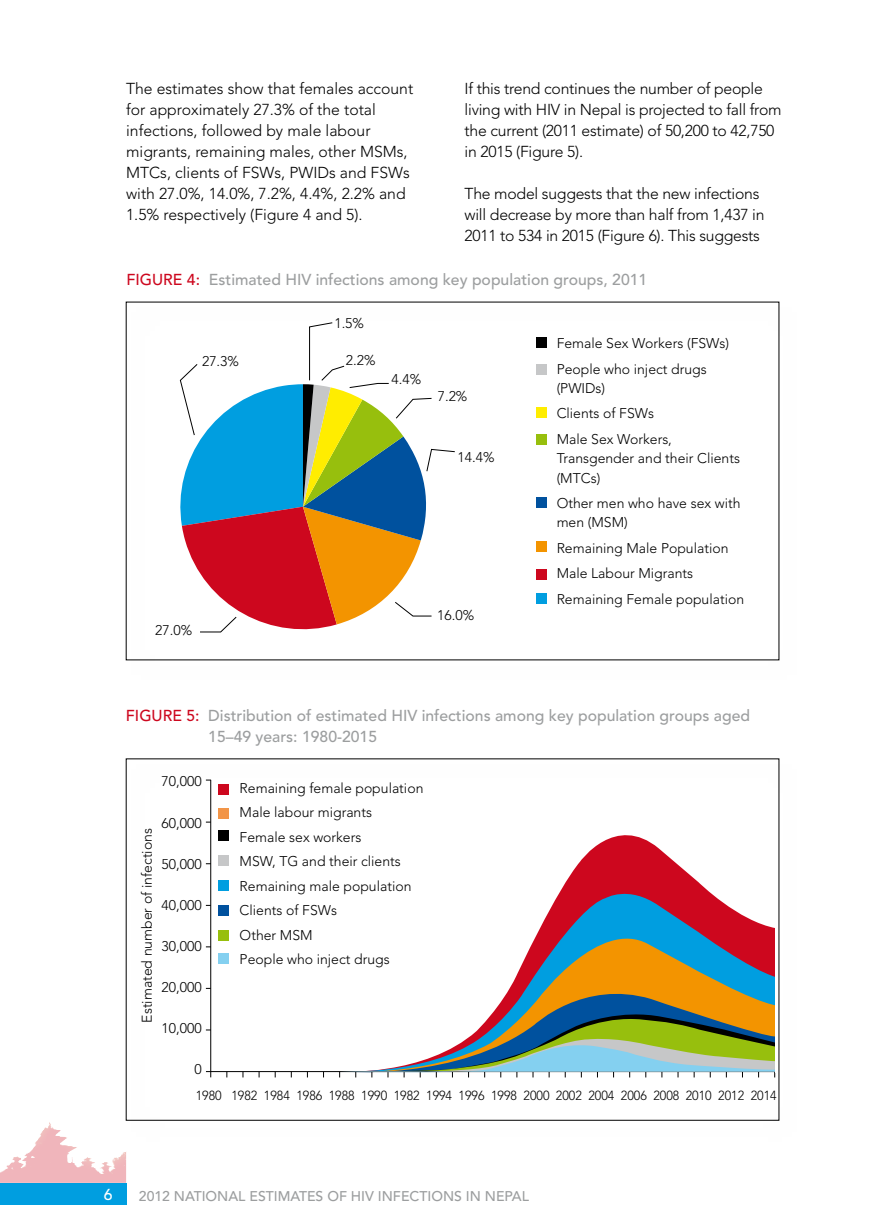
<style>
.page{position:relative;width:874px;height:1216px;background:#fff}
.page>*{position:absolute;margin:0;border:0;box-sizing:border-box;transform-origin:0 0}
.t1{font:300 15.75px/21px "Avenir";letter-spacing:-.015em;color:#000}
.t2{font:500 15.75px/21px "Avenir";color:#9c9e9f}
.t3{font:500 15.75px "Avenir";color:#fff}
.t4{font:300 14px/24.5px "Avenir";color:#000}
.t5{font:500 14px "Avenir";color:#9c9e9f}
.t6{font:300 13.12px "Avenir";color:#000;scale:.95 1}
.s1{color:#cd071e}
</style>
<div class="page">
<div style="left:0;top:1183px;width:126px;height:22px;background:#009ee0"></div>
<img style="left:21px;top:1126px;width:28px;height:42px">
<div style="left:109px;top:285px;width:702px;height:408px;background:#000;opacity:.3"></div>
<div style="left:109px;top:742px;width:702px;height:411px;background:#000;opacity:.3"></div>
<p class="t1" style="left:126px;top:78px;width:288px">The estimates show that females account for approximately 27.3% of the total infections, followed by male labour migrants, remaining males, other MSMs, MTCs, clients of FSWs, PWIDs and FSWs with 27.0%, 14.0%, 7.2%, 4.4%, 2.2% and 1.5% respectively (Figure 4 and 5).</p>
<p class="t1" style="left:464px;top:78px;width:318px">If this trend continues the number of people living with HIV in Nepal is projected to fall from the current (2011 estimate) of 50,200 to 42,750 in 2015 (Figure 5).</p>
<p class="t1" style="left:464px;top:183px;width:301px">The model suggests that the new infections will decrease by more than half from 1,437 in<br>2011 to 534 in 2015 (Figure 6). This suggests</p>
<p class="t2" style="left:126px;top:269px;width:522px"><span class="s1">Fi gure 4:</span> Estimated HIV infections among key population groups, 2011</p>
<p class="t4" style="left:202px;top:349px;width:38px">27.3%</p>
<p class="t4" style="left:155px;top:618px;width:38px">27.0%</p>
<p class="t4" style="left:334px;top:310px;width:31px">1.5%</p>
<p class="t4" style="left:346px;top:348px;width:31px">2.2%</p>
<p class="t4" style="left:391px;top:367px;width:31px">4.4%</p>
<p class="t4" style="left:437px;top:384px;width:31px">7.2%</p>
<p class="t4" style="left:457px;top:445px;width:38px">14.4%</p>
<p class="t4" style="left:437px;top:603px;width:38px">16.0%</p>
<p class="t4" style="left:556px;top:330px;width:174px;line-height:25.6px">Female Sex Workers (FSWs)<br>People who inject drugs</p>
<p class="t4" style="left:556px;top:375px;width:117px;line-height:25.6px">(PWIDs)<br>Clients of FSWs<br>Male Sex Workers,</p>
<p class="t4" style="left:556px;top:449px;width:185px;line-height:19.2px">Transgender and their Clients (MTCs)</p>
<p class="t4" style="left:556px;top:494px;width:185px;line-height:19.2px">Other men who have sex with men (MSM)</p>
<p class="t4" style="left:556px;top:535px;width:189px;line-height:25.6px">Remaining Male Population<br>Male Labour Migrants<br>Remaining Female population</p>
<p class="t2" style="left:208px;top:706px;width:543px;text-indent:-82px"><span class="s1">Fi gure 5:</span> Distribution of estimated HIV infections among key population groups aged<br>15–49 years: 1980-2015</p>
<p class="t4" style="left:134px;top:1022px;width:196px;rotate:-90deg">Estimated number of infections</p>
<p class="t4" style="left:161px;top:769px;width:42px">70,000</p>
<p class="t4" style="left:161px;top:810px;width:42px">60,000</p>
<p class="t4" style="left:161px;top:852px;width:42px">50,000</p>
<p class="t4" style="left:161px;top:893px;width:42px">40,000</p>
<p class="t4" style="left:161px;top:934px;width:42px">30,000</p>
<p class="t4" style="left:161px;top:975px;width:42px">20,000</p>
<p class="t4" style="left:161px;top:1016px;width:42px">10,000</p>
<p class="t4" style="left:194px;top:1057px;width:9px">0</p>
<p class="t4" style="left:239px;top:775px;width:185px">Remaining female population<br>Male labour migrants<br>Female sex workers<br>MSW, TG and their clients<br>Remaining male population<br>Clients of FSWs<br>Other MSM<br>People who inject drugs</p>
<p class="t6" style="left:196px;top:1088px;width:612px">1980 1982 1984 1986 1988 1990 1982 1994 1996 1998 2000 2002 2004 2006 2008 2010 2012 2014</p>
<p class="t3" style="left:104px;top:1185px;width:10px">6</p>
<p class="t5" style="left:139px;top:1188px;width:129px">2012 Nati onal Estimates</p>
<p class="t5" style="left:327px;top:1188px;width:82px">of HIV Infecti</p>
<p class="t5" style="left:431px;top:1188px;width:74px">ons in Nepa</p>
<p class="t5" style="left:521px;top:1188px;width:9px">l</p>
</div>
